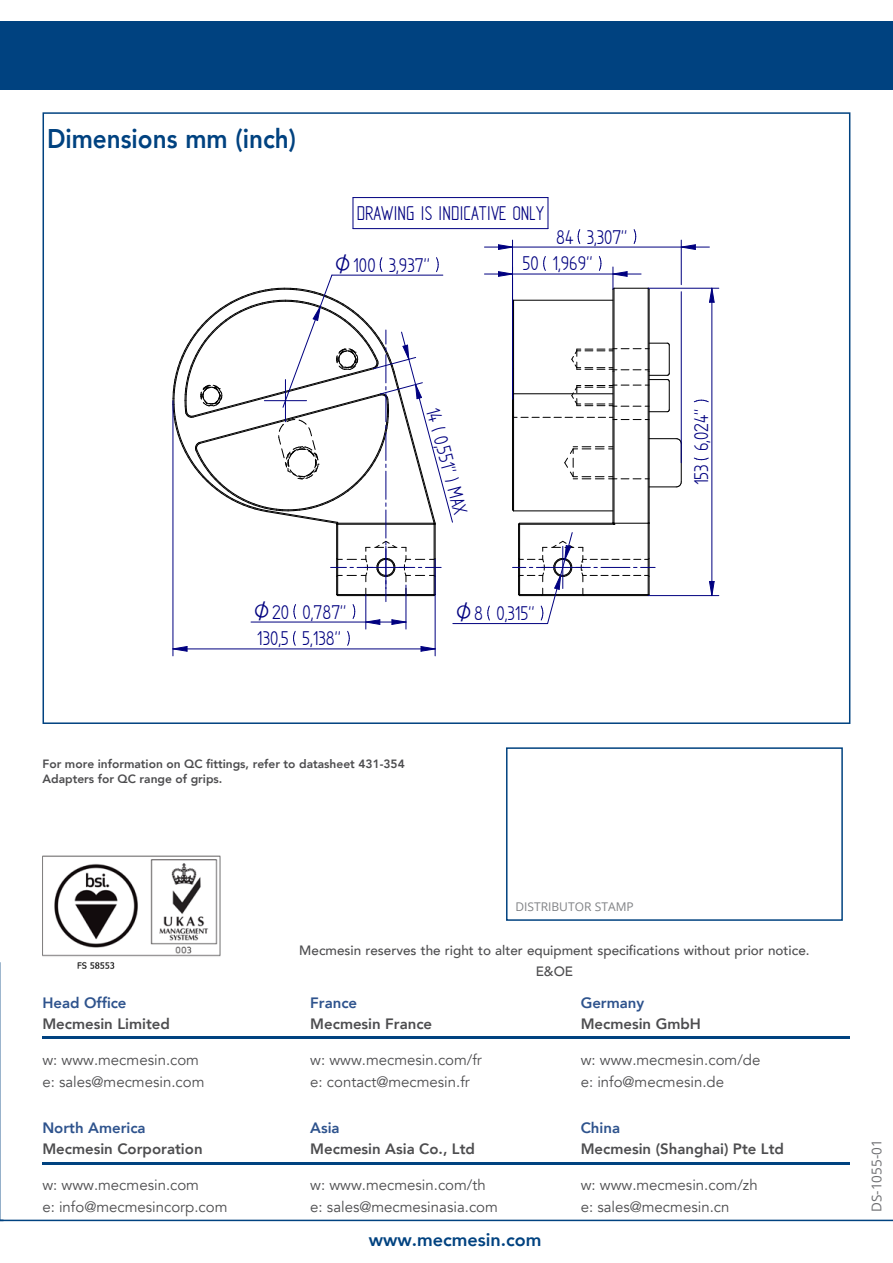
<style>
.page{position:relative;width:893px;height:1263px;background:#fff}
.page>*{position:absolute;margin:0;border:0;box-sizing:border-box;transform-origin:0 0}
.t1{font:800 27px "Avenir";color:#004280;scale:.9 1}
.t2{font:22.65px "Solid Edge ISO";color:#000080}
.t3{font:800 18px "Avenir";color:#004280}
.t4{font:15px/22.2px "Avenir";color:#4d4d4f}
.t5{font:800 15px "Avenir";color:#4d4d4f}
.t6{font:800 15px "Avenir";color:#2e538d}
.t7{font:500 13.5px/21px "Avenir";color:#4d4d4f;text-align:center}
.t8{font:13.5px "Open Sans";color:#6d6e71}
.t9{font:800 12px/15px "Avenir";color:#4d4d4f}
.t10{font:12px "Open Sans";color:#808285}
</style>
<div class="page">
<img style="left:43px;top:855px;width:178px;height:114px">
<div style="left:506px;top:747px;width:337px;height:174px;background:#fff;border:2px solid #004280"></div>
<hr style="left:0;top:1220px;width:893px;height:1px;background:#004280">
<hr style="left:43px;top:1036px;width:807px;height:3px;background:#004280">
<hr style="left:43px;top:1162px;width:807px;height:2px;background:#004280">
<div style="left:0;top:21px;width:893px;height:68px;background:#004280"></div>
<hr style="left:518px;top:524px;width:1px;height:70px;background:#000">
<hr style="left:520px;top:523px;width:93px;height:1px;background:#000">
<hr style="left:519px;top:524px;width:1px;height:70px;background:#000">
<hr style="left:520px;top:524px;width:94px;height:1px;background:#000">
<hr style="left:614px;top:523px;width:34px;height:1px;background:#000">
<hr style="left:648px;top:371px;width:1px;height:152px;background:#000">
<hr style="left:613px;top:371px;width:1px;height:152px;background:#000">
<hr style="left:648px;top:523px;width:1px;height:71px;background:#000">
<hr style="left:612px;top:289px;width:1px;height:83px;background:#000">
<hr style="left:612px;top:372px;width:1px;height:151px;background:#000">
<hr style="left:648px;top:288px;width:1px;height:83px;background:#000">
<hr style="left:613px;top:288px;width:1px;height:83px;background:#000">
<hr style="left:649px;top:523px;width:1px;height:71px;background:#000">
<hr style="left:649px;top:372px;width:1px;height:151px;background:#000">
<hr style="left:649px;top:289px;width:1px;height:83px;background:#000">
<hr style="left:512px;top:399px;width:1px;height:111px;background:#000">
<hr style="left:513px;top:399px;width:1px;height:112px;background:#000">
<hr style="left:513px;top:300px;width:1px;height:60px;background:#000">
<hr style="left:614px;top:288px;width:34px;height:1px;background:#000">
<hr style="left:514px;top:300px;width:99px;height:1px;background:#000">
<hr style="left:514px;top:510px;width:99px;height:1px;background:#000">
<svg style="left:564px;top:437px;width:118px;height:51px"></svg>
<svg style="left:512px;top:342px;width:158px;height:78px"></svg>
<svg style="left:498px;top:271px;width:14px;height:6px"></svg>
<hr style="left:512px;top:267px;width:1px;height:34px;background:#000080">
<svg style="left:611px;top:267px;width:17px;height:24px"></svg>
<svg style="left:543px;top:256px;width:3px;height:15px"></svg>
<svg style="left:598px;top:256px;width:4px;height:15px"></svg>
<hr style="left:484px;top:274px;width:157px;height:1px;background:#000080">
<hr style="left:173px;top:401px;width:1px;height:255px;background:#000080">
<hr style="left:435px;top:559px;width:1px;height:97px;background:#000080">
<svg style="left:709px;top:289px;width:6px;height:14px"></svg>
<svg style="left:709px;top:581px;width:6px;height:14px"></svg>
<hr style="left:648px;top:288px;width:71px;height:1px;background:#000080">
<hr style="left:648px;top:595px;width:71px;height:1px;background:#000080">
<svg style="left:693px;top:457px;width:16px;height:3px"></svg>
<svg style="left:693px;top:399px;width:16px;height:4px"></svg>
<hr style="left:712px;top:288px;width:1px;height:308px;background:#000080">
<svg style="left:498px;top:244px;width:14px;height:6px"></svg>
<svg style="left:682px;top:244px;width:14px;height:6px"></svg>
<hr style="left:512px;top:277px;width:1px;height:122px;background:#000080">
<hr style="left:512px;top:240px;width:1px;height:30px;background:#000080">
<hr style="left:681px;top:292px;width:1px;height:171px;background:#000080">
<hr style="left:681px;top:240px;width:1px;height:45px;background:#000080">
<svg style="left:577px;top:229px;width:4px;height:15px"></svg>
<svg style="left:633px;top:229px;width:4px;height:15px"></svg>
<hr style="left:484px;top:247px;width:225px;height:1px;background:#000080">
<hr style="left:453px;top:623px;width:95px;height:1px;background:#000080">
<svg style="left:487px;top:605px;width:3px;height:16px"></svg>
<svg style="left:512px;top:532px;width:143px;height:92px"></svg>
<hr style="left:353px;top:197px;width:195px;height:1px;background:#000080">
<hr style="left:548px;top:198px;width:1px;height:31px;background:#000080">
<hr style="left:353px;top:228px;width:195px;height:1px;background:#000080">
<hr style="left:353px;top:198px;width:1px;height:31px;background:#000080">
<svg style="left:0;top:962px;width:3px;height:258px"></svg>
<svg style="left:172px;top:257px;width:299px;height:395px"></svg>
<h1 class="t1" style="left:47px;top:118px;width:278px">Dimensions mm (inch)</h1>
<h2 class="t2" style="left:357px;top:201px;width:189px">DRAWING IS INDICATIVE ONLY</h2>
<h2 class="t2" style="left:556px;top:225px;width:72px">84 3,307"</h2>
<h2 class="t2" style="left:353px;top:253px;width:78px">100 3,937"</h2>
<h2 class="t2" style="left:523px;top:252px;width:71px">50 1,969"</h2>
<h2 class="t2" style="left:444px;top:405px;width:111px;rotate:75deg">14 ( 0,551" ) MAX</h2>
<h2 class="t2" style="left:272px;top:600px;width:75px">20 0,787"</h2>
<h2 class="t2" style="left:474px;top:602px;width:62px">8 0,315"</h2>
<h2 class="t2" style="left:257px;top:627px;width:85px">130,5 5,138"</h2>
<p class="t9" style="left:43px;top:756px;width:364px">For more information on QC fittings, refer to datasheet 431-354<br>Adapters for QC range of grips.</p>
<p class="t10" style="left:515px;top:898px;width:120px">DISTRIBUTOR STAMP</p>
<h2 class="t2" style="left:690px;top:485px;width:78px;rotate:-90deg">153 6,024"</h2>
<p class="t6" style="left:42px;top:991px;width:86px">Head Office</p>
<p class="t5" style="left:42px;top:1012px;width:129px">Mecmesin Limited</p>
<p class="t4" style="left:42px;top:1048px;width:164px">w: www.mecmesin.com e: sales@mecmesin.com</p>
<p class="t6" style="left:42px;top:1116px;width:105px">North America</p>
<p class="t5" style="left:42px;top:1137px;width:162px">Mecmesin Corporation</p>
<p class="t4" style="left:42px;top:1174px;width:187px">w: www.mecmesin.com<br>e: info@mecmesincorp.com</p>
<p class="t7" style="left:299px;top:939px;width:512px">Mecmesin reserves the right to alter equipment specifications without prior notice.<br>E&amp;OE</p>
<p class="t6" style="left:310px;top:991px;width:48px">France</p>
<p class="t5" style="left:310px;top:1012px;width:123px">Mecmesin France</p>
<p class="t4" style="left:310px;top:1048px;width:173px">w: www.mecmesin.com/fr e: contact@mecmesin.fr</p>
<p class="t6" style="left:310px;top:1116px;width:31px">Asia</p>
<p class="t5" style="left:310px;top:1137px;width:166px">Mecmesin Asia Co., Ltd</p>
<p class="t4" style="left:310px;top:1174px;width:189px">w: www.mecmesin.com/th e: sales@mecmesinasia.com</p>
<p class="t3" style="left:369px;top:1226px;width:174px">www.mecmesin.com</p>
<p class="t6" style="left:581px;top:991px;width:65px">Germany</p>
<p class="t5" style="left:581px;top:1012px;width:122px">Mecmesin GmbH</p>
<p class="t4" style="left:581px;top:1048px;width:181px">w: www.mecmesin.com/de e: info@mecmesin.de</p>
<p class="t6" style="left:581px;top:1116px;width:41px">China</p>
<p class="t5" style="left:581px;top:1137px;width:205px">Mecmesin (Shanghai) Pte Ltd</p>
<p class="t4" style="left:581px;top:1174px;width:178px">w: www.mecmesin.com/zh e: sales@mecmesin.cn</p>
<p class="t8" style="left:867px;top:1212px;width:74px;rotate:-90deg">DS-1055-01</p>
</div>
